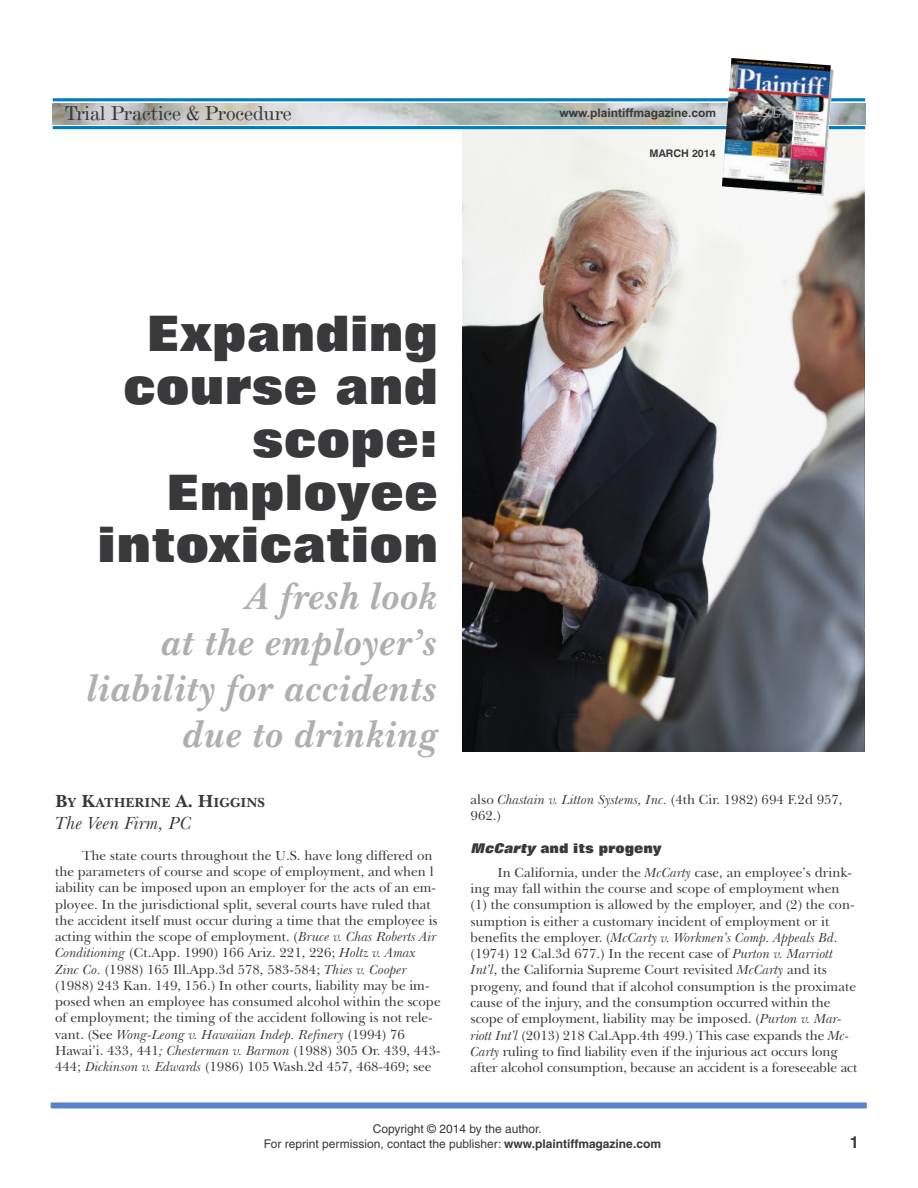
<style>
.page{position:relative;width:918px;height:1188px;background:#fff}
.page>*{position:absolute;margin:0;border:0;box-sizing:border-box;transform-origin:0 0}
.t1{font:800 49.5px/52.8px "Folio BT";color:#39383a;text-align:right}
.t2{font:italic 700 37.95px/46.2px "New Baskerville IT Cby BT";color:#b0afb0;text-align:right}
.t3{font:21px "De Vinne BT Text";color:#39383a}
.t4{font:italic 18px "New Baskerville IT Cby BT";color:#39383a}
.t5{font:700 16.5px "Helvetica";color:#39383a}
.t6{font:13.5px/16.4px "New Baskerville IT Cby BT";color:#39383a}
.t7{font:700 13.5px "New Baskerville IT Cby BT";color:#39383a}
.t8{font:800 13.5px "Folio BT";color:#39383a}
.t9{font:12px/15px "Helvetica";color:#39383a}
.t10{font:700 12px "Arial";color:#39383a}
.t11{font:700 10.5px "Swiss 721 BT";color:#39383a}
.s1{font-size:18px}
.s2{font-style:italic}
.s3{font-weight:700}
</style>
<div class="page">
<img style="left:462px;top:129px;width:402px;height:622px">
<img style="left:53px;top:103px;width:812px;height:21px">
<hr style="left:53px;top:98px;width:812px;height:3px;background:#007cc2">
<hr style="left:53px;top:126px;width:812px;height:3px;background:#007cc2">
<svg style="left:724px;top:69px;width:110px;height:127px"></svg>
<img style="left:722px;top:58px;width:109px;height:136px">
<div style="left:51px;top:1102px;width:816px;height:6px;background:#5c81cc"></div>
<h3 class="t3" style="left:64px;top:106px;width:229px">Trial Practice &amp; Procedure</h3>
<p class="t10" style="left:559px;top:106px;width:158px">www.plaintiffmagazine.com</p>
<p class="t11" style="left:650px;top:149px;width:68px">MARCH 2014</p>
<h1 class="t1" style="left:97px;top:312px;width:342px">Expanding course and scope:<br>Employee intoxication</h1>
<h2 class="t2" style="left:88px;top:577px;width:352px">A fresh look<br>at the employer’s liability for accidents due to drinking</h2>
<p class="t7" style="left:55px;top:797px;width:211px"><span class="s1">B</span>Y <span class="s1">K</span>ATHERINE <span class="s1">A. H</span>IGGINS</p>
<h3 class="t4" style="left:55px;top:816px;width:138px">The Veen Firm, PC</h3>
<p class="t6" style="left:55px;top:849px;width:387px;text-indent:27px">The state courts throughout the U.S. have long differed on the parameters of course and scope of employment, and when l iability can be imposed upon an employer for the acts of an em&shy;ployee. In the jurisdictional split, several courts have ruled that the accident itself must occur during a time that the employee is acting within the scope of employment. (<span class="s2">Bruce v. Chas Roberts Air Conditioning</span> (Ct.App. 1990) 166 Ariz. 221, 226; <span class="s2">Holtz v. Amax Zinc Co.</span> (1988) 165 Ill.App.3d 578, 583-584; <span class="s2">Thies v. Cooper </span>(1988) 243 Kan. 149, 156.) In other courts, liability may be im&shy;posed when an employee has consumed alcohol within the scope of employment; the timing of the accident following is not rele&shy;vant. (See <span class="s2">Wong-Leong v. Hawaiian Indep. Refinery</span> (1994) 76<br>Hawai’i. 433, 441<span class="s2">; Chesterman v. Barmon</span> (1988) 305 Or. 439, 443- 444; <span class="s2">Dickinson v. Edwards</span> (1986) 105 Wash.2d 457, 468-469; see</p>
<p class="t6" style="left:471px;top:793px;width:374px">also <span class="s2">Chastain v. Litton Systems, Inc.</span> (4th Cir. 1982) 694 F.2d 957,<br>962.)</p>
<p class="t8" style="left:471px;top:843px;width:193px"><span class="s2">McCarty</span> and its progeny</p>
<p class="t6" style="left:471px;top:866px;width:388px;text-indent:27px">In California, under the <span class="s2">McCarty</span> case, an employee’s drink&shy;ing may fall within the course and scope of employment when (1) the consumption is allowed by the employer, and (2) the con&shy;sumption is either a customary incident of employment or it benefits the employer. (<span class="s2">McCarty v. Workmen’s Comp. Appeals Bd</span>. (1974) 12 Cal.3d 677.) In the recent case of <span class="s2">Purton v. Marriott Int’l</span>, the California Supreme Court revisited <span class="s2">McCarty</span> and its progeny, and found that if alcohol consumption is the proximate cause of the injury, and the consumption occurred within the scope of employment, liability may be imposed. (<span class="s2">Purton v. Mar&shy;riott Int’l</span> (2013) 218 Cal.App.4th 499.) This case expands the <span class="s2">Mc-Carty</span> ruling to find liability even if the injurious act occurs long after alcohol consumption, because an accident is a foreseeable act</p>
<p class="t9" style="left:264px;top:1123px;width:399px;text-indent:109px">Copyright © 2014 by the author.<br>For reprint permission, contact the publisher: <span class="s3">www.plaintiffmagazine.com</span></p>
<p class="t5" style="left:850px;top:1136px;width:11px">1</p>
</div>
